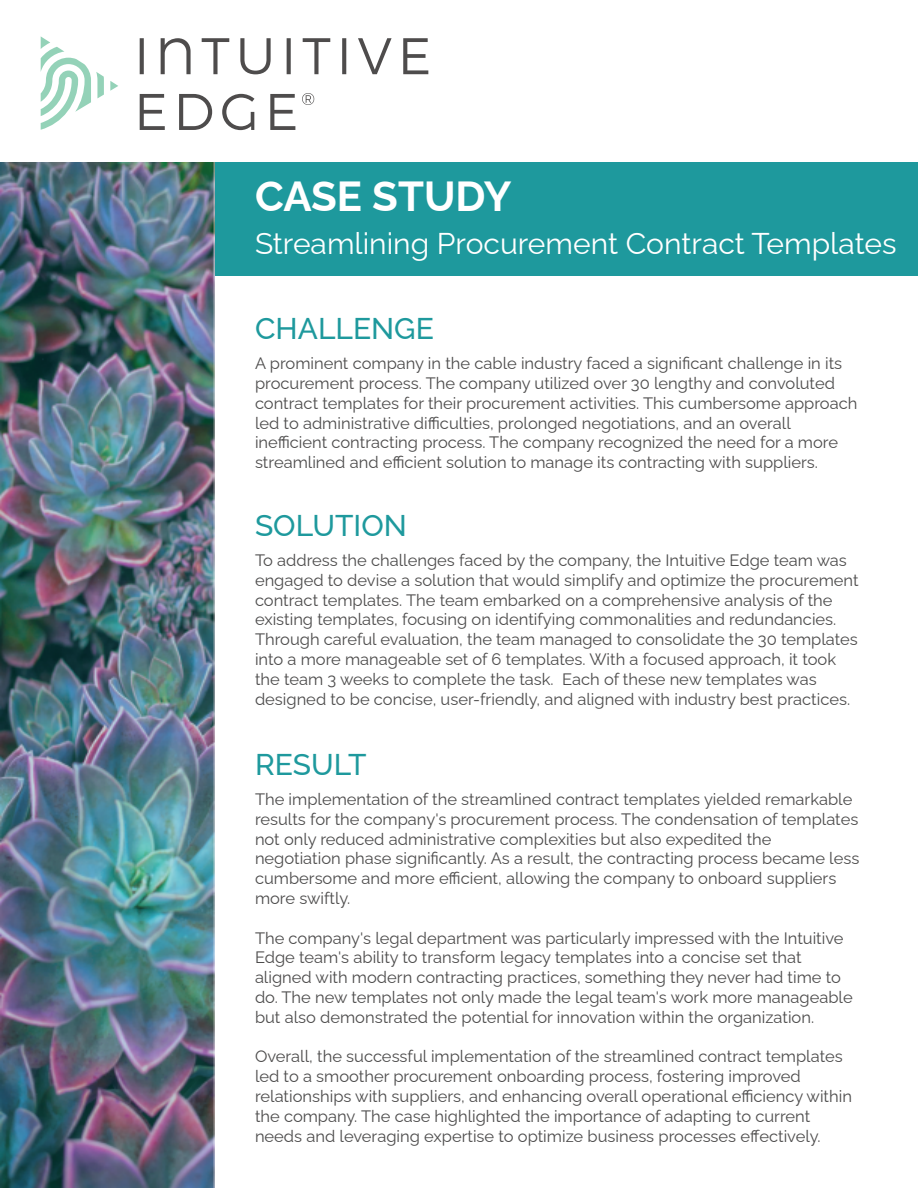
<style>
.page{position:relative;width:918px;height:1188px;background:#fff}
.page>*{position:absolute;margin:0;border:0;box-sizing:border-box;transform-origin:0 0}
.t1{font:100 42px "Raleway";color:#fff}
.t2{font:100 30px "Raleway";color:#fff}
.t3{font:100 30px "Raleway";color:#1e999d}
.t4{font:100 16.5px/19.8px "Raleway";color:#4d4c4c}
</style>
<div class="page">
<div style="left:0;top:162px;width:918px;height:114px;background:#1e999d"></div>
<img style="left:0;top:162px;width:214px;height:1026px">
<svg style="left:140px;top:94px;width:155px;height:36px"></svg>
<svg style="left:140px;top:38px;width:288px;height:36px"></svg>
<svg style="left:110px;top:81px;width:8px;height:10px"></svg>
<svg style="left:41px;top:36px;width:63px;height:94px"></svg>
<svg style="left:302px;top:93px;width:12px;height:12px"></svg>
<h1 class="t1" style="left:255px;top:162px;width:258px">CASE STUDY</h1>
<h2 class="t2" style="left:255px;top:220px;width:643px">Streamlining Procurement Contract Templates</h2>
<h2 class="t3" style="left:255px;top:305px;width:180px">CHALLENGE</h2>
<p class="t4" style="left:255px;top:352px;width:604px">A prominent company in the cable industry faced a significant challenge in its procurement process. The company utilized over 30 lengthy and convoluted contract templates for their procurement activities. This cumbersome approach led to administrative difficulties, prolonged negotiations, and an overall inefficient contracting process. The company recognized the need for a more streamlined and efficient solution to manage its contracting with suppliers.</p>
<h2 class="t3" style="left:255px;top:501px;width:153px">SOLUTION</h2>
<p class="t4" style="left:255px;top:549px;width:605px">To address the challenges faced by the company, the Intuitive Edge team was engaged to devise a solution that would simplify and optimize the procurement contract templates. The team embarked on a comprehensive analysis of the existing templates, focusing on identifying commonalities and redundancies.<br>Through careful evaluation, the team managed to consolidate the 30 templates into a more manageable set of 6 templates. With a focused approach, it took the team 3 weeks to complete the task. Each of these new templates was designed to be concise, user-friendly, and aligned with industry best practices.</p>
<h2 class="t3" style="left:255px;top:740px;width:113px">RESULT</h2>
<p class="t4" style="left:255px;top:787px;width:606px">The implementation of the streamlined contract templates yielded remarkable results for the company's procurement process. The condensation of templates not only reduced administrative complexities but also expedited the negotiation phase significantly. As a result, the contracting process became less cumbersome and more efficient, allowing the company to onboard suppliers more swiftly.</p>
<p class="t4" style="left:255px;top:926px;width:599px">The company's legal department was particularly impressed with the Intuitive Edge team's ability to transform legacy templates into a concise set that aligned with modern contracting practices, something they never had time to do. The new templates not only made the legal team's work more manageable but also demonstrated the potential for innovation within the organization.</p>
<p class="t4" style="left:255px;top:1045px;width:598px">Overall, the successful implementation of the streamlined contract templates led to a smoother procurement onboarding process, fostering improved relationships with suppliers, and enhancing overall operational efficiency within the company. The case highlighted the importance of adapting to current needs and leveraging expertise to optimize business processes effectively.</p>
</div>
